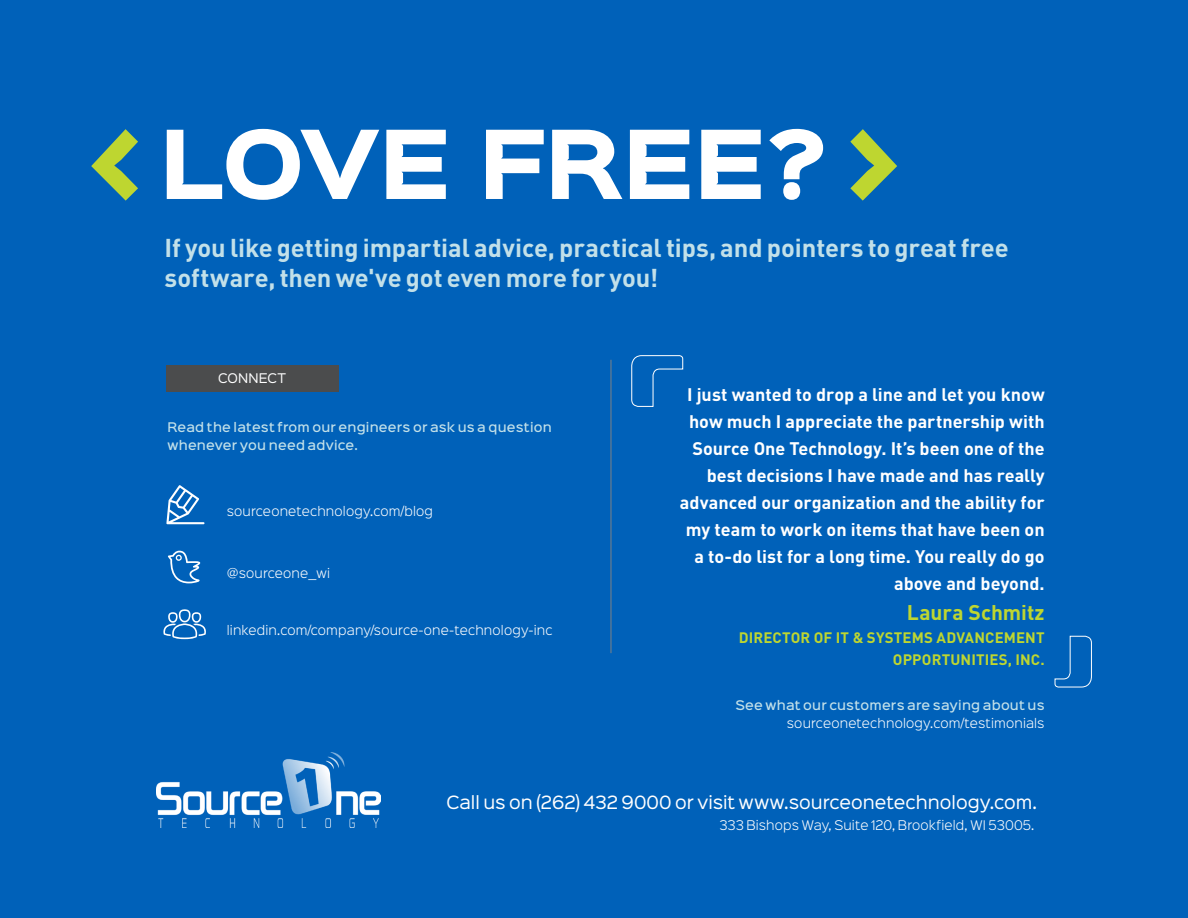
<style>
.page{position:relative;width:1188px;height:918px;background:#0061b9}
.page>*{position:absolute;margin:0;border:0;box-sizing:border-box;transform-origin:0 0}
.t1{font:900 108px "Sinkin Sans 800";color:#bed630}
.t2{font:900 85.5px "Sinkin Sans 800";letter-spacing:-.02em;color:#fff}
.t3{font:700 25.5px/30px "DIN";letter-spacing:-.005em;color:#c2e0e9}
.t4{font:700 21px "DIN";color:#bed630}
.t5{font:700 18px/27px "DIN";color:#fff;text-align:right}
.t6{font:16.5px "Sinkin Sans 400";color:#fff}
.t7{font:700 15px/22.5px "DIN";letter-spacing:.01em;color:#bed630;text-align:right}
.t8{font:300 12px "Sinkin Sans 300";letter-spacing:.015em;color:#fff}
.t9{font:500 12px/18px "Sinkin Sans 500";letter-spacing:.015em;color:#c2e0e9}
.t10{font:12px "Sinkin Sans 400";letter-spacing:.015em;color:#fff}
</style>
<div class="page">
<div style="left:166px;top:365px;width:172px;height:26px;background:#4b4c4d"></div>
<hr style="left:611px;top:360px;width:1px;height:293px;background:#808285">
<svg style="left:631px;top:355px;width:52px;height:52px"></svg>
<svg style="left:1054px;top:636px;width:38px;height:52px"></svg>
<svg style="left:168px;top:551px;width:32px;height:32px"></svg>
<svg style="left:166px;top:485px;width:39px;height:39px"></svg>
<svg style="left:163px;top:609px;width:43px;height:30px"></svg>
<img style="left:157px;top:753px;width:224px;height:75px">
<h2 class="t2" style="left:159px;top:119px;width:670px">LOVE FREE?</h2>
<h1 class="t1" style="left:85px;top:109px;width:64px">&lt;</h1>
<h1 class="t1" style="left:841px;top:109px;width:64px">&gt;</h1>
<h3 class="t3" style="left:165px;top:235px;width:846px">If you like getting impartial advice, practical tips, and pointers to great free software, then we've got even more for you!</h3>
<p class="t10" style="left:218px;top:372px;width:70px">CONNECT</p>
<p class="t9" style="left:168px;top:419px;width:386px">Read the latest from our engineers or ask us a question whenever you need advice.</p>
<p class="t8" style="left:227px;top:505px;width:208px">sourceonetechnology.com/blog</p>
<p class="t8" style="left:227px;top:567px;width:105px">@sourceone_wi</p>
<p class="t8" style="left:227px;top:624px;width:327px">linkedin.com/company/source-one-technology-inc</p>
<p class="t5" style="left:680px;top:383px;width:366px">I just wanted to drop a line and let you know how much I appreciate the partnership with Source One Technology. It’s been one of the best decisions I have made and has really advanced our organization and the ability for my team to work on items that have been on a to-do list for a long time. You really do go above and beyond.</p>
<p class="t4" style="left:907px;top:605px;width:139px">Laura Schmitz</p>
<p class="t7" style="left:739px;top:628px;width:307px">DIRECTOR OF IT &amp; SYSTEMS ADVANCEMENT<br>OPPORTUNITIES, INC.</p>
<p class="t9" style="left:735px;top:697px;width:311px">See what our customers are saying about us</p>
<p class="t8" style="left:787px;top:717px;width:259px">sourceonetechnology.com/testimonials</p>
<p class="t6" style="left:446px;top:794px;width:592px">Call us on (262) 432 9000 or visit www.sourceonetechnology.com.</p>
<p class="t8" style="left:719px;top:819px;width:317px">333 Bishops Way, Suite 120, Brookfield, WI 53005.</p>
</div>
